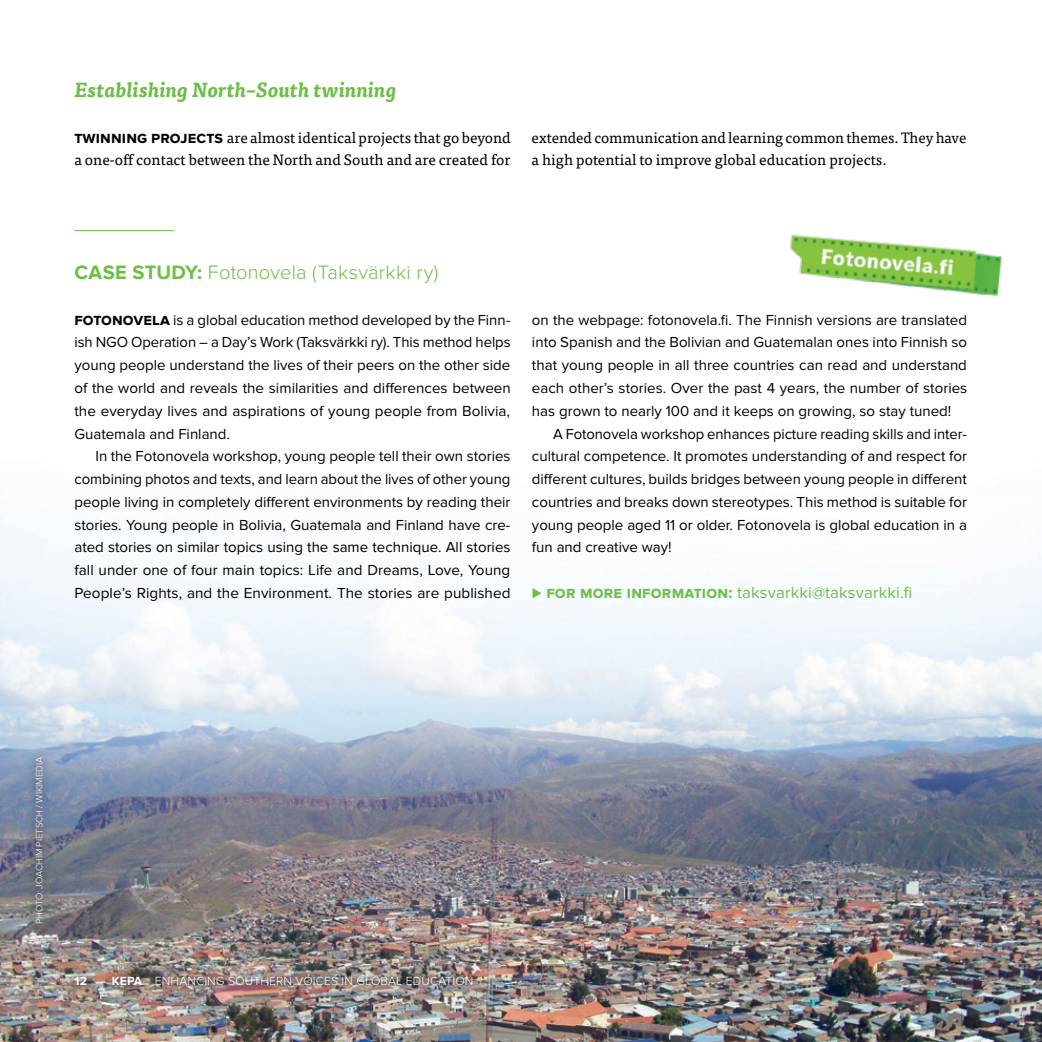
<style>
.page{position:relative;width:1042px;height:1042px;background:#fff}
.page>*{position:absolute;margin:0;border:0;box-sizing:border-box;transform-origin:0 0}
.otsikko-pieni{font:300 20.12px "Proxima Nova";letter-spacing:.01em;color:#6cbe45}
.otsikko-pieni-2{font:italic 700 20.12px "Tisa Pro";letter-spacing:.01em;color:#6cbe45}
.leipis_alku{font:16.62px "Proxima Nova";letter-spacing:.01em;color:#6cbe45}
.boxi_leipis_sis{font:15.05px/22.8px "Proxima Nova";color:#000;text-align:justify}
.boxi_leipis_alku{font:15.05px/22.8px "Proxima Nova";letter-spacing:.005em;color:#000;text-align:justify}
.leipis_alku-2{font:15.05px/22.8px "Tisa Pro";color:#000}
.otsikko-pieni-3{font:300 12.25px "Proxima Nova";letter-spacing:.01em;color:#fff}
.otsikko-pieni-4{font:700 12.25px "Proxima Nova";color:#fff}
.boxi_leipis_sis-2{font:300 9.62px "Proxima Nova";letter-spacing:-.01em;color:#fff}
.s1{font-family:"Proxima Nova";font-weight:700;font-size:16.62px}
.s2{font-weight:700}
.s3{font-weight:700;font-size:16.62px}
</style>
<div class="page">
<img style="left:0;top:514px;width:1042px;height:528px">
<img style="left:790px;top:234px;width:212px;height:62px">
<svg style="left:26px;top:748px;width:25px;height:184px;background:#747d8f"></svg>
<hr style="left:74px;top:230px;width:100px;height:1px;background:#6cbe45">
<img style="left:66px;top:967px;width:416px;height:27px">
<p class="otsikko-pieni-2" style="left:74px;top:74px;width:323px">Establishing North–South twinning</p>
<p class="leipis_alku-2" style="left:74px;top:125px;width:438px"><span class="s1">twinning projects</span> are almost identical projects that go beyond a one-off contact between the North and South and are created for</p>
<p class="leipis_alku-2" style="left:531px;top:125px;width:436px">extended communication and learning common themes. They have a high potential to improve global education projects.</p>
<p class="otsikko-pieni" style="left:74px;top:261px;width:366px"><span class="s2">CASE STUDY:</span> Fotonovela (Taksvärkki ry)</p>
<p class="boxi_leipis_alku" style="left:74px;top:309px;width:438px"><span class="s3">fotonovela</span> is a global education method developed by the Finn&shy;ish NGO Operation – a Day’s Work (Taksvärkki ry). This method helps young people understand the lives of their peers on the other side of the world and reveals the similarities and differences between the everyday lives and aspirations of young people from Bolivia, Guatemala and Finland.</p>
<p class="boxi_leipis_sis" style="left:74px;top:445px;width:438px;text-indent:21px">In the Fotonovela workshop, young people tell their own stories combining photos and texts, and learn about the lives of other young people living in completely different environments by reading their stories. Young people in Bolivia, Guatemala and Finland have cre&shy;ated stories on similar topics using the same technique. All stories fall under one of four main topics: Life and Dreams, Love, Young People’s Rights, and the Environment. The stories are published</p>
<p class="boxi_leipis_sis" style="left:532px;top:309px;width:437px">on the webpage: fotonovela.fi. The Finnish versions are translated into Spanish and the Bolivian and Guatemalan ones into Finnish so that young people in all three countries can read and understand each other’s stories. Over the past 4 years, the number of stories has grown to nearly 100 and it keeps on growing, so stay tuned!</p>
<p class="boxi_leipis_sis" style="left:532px;top:422px;width:436px;text-indent:21px">A Fotonovela workshop enhances picture reading skills and inter&shy;cultural competence. It promotes understanding of and respect for different cultures, builds bridges between young people in different countries and breaks down stereotypes. This method is suitable for young people aged 11 or older. Fotonovela is global education in a fun and creative way!</p>
<p class="leipis_alku" style="left:532px;top:583px;width:382px"><span class="s2">⊲ for more information:</span> taksvarkki@taksvarkki.fi</p>
<p class="boxi_leipis_sis-2" style="left:34px;top:924px;width:169px;rotate:-90deg">PHOTO: JOACHIM PIETSCH / WIKIMEDIA</p>
<p class="otsikko-pieni-4" style="left:74px;top:973px;width:14px">12</p>
<p class="otsikko-pieni-3" style="left:112px;top:973px;width:363px"><span class="s2">KEPA</span> ENHANCING SOUTHERN VOICES IN GLOBAL EDUCATION</p>
</div>
